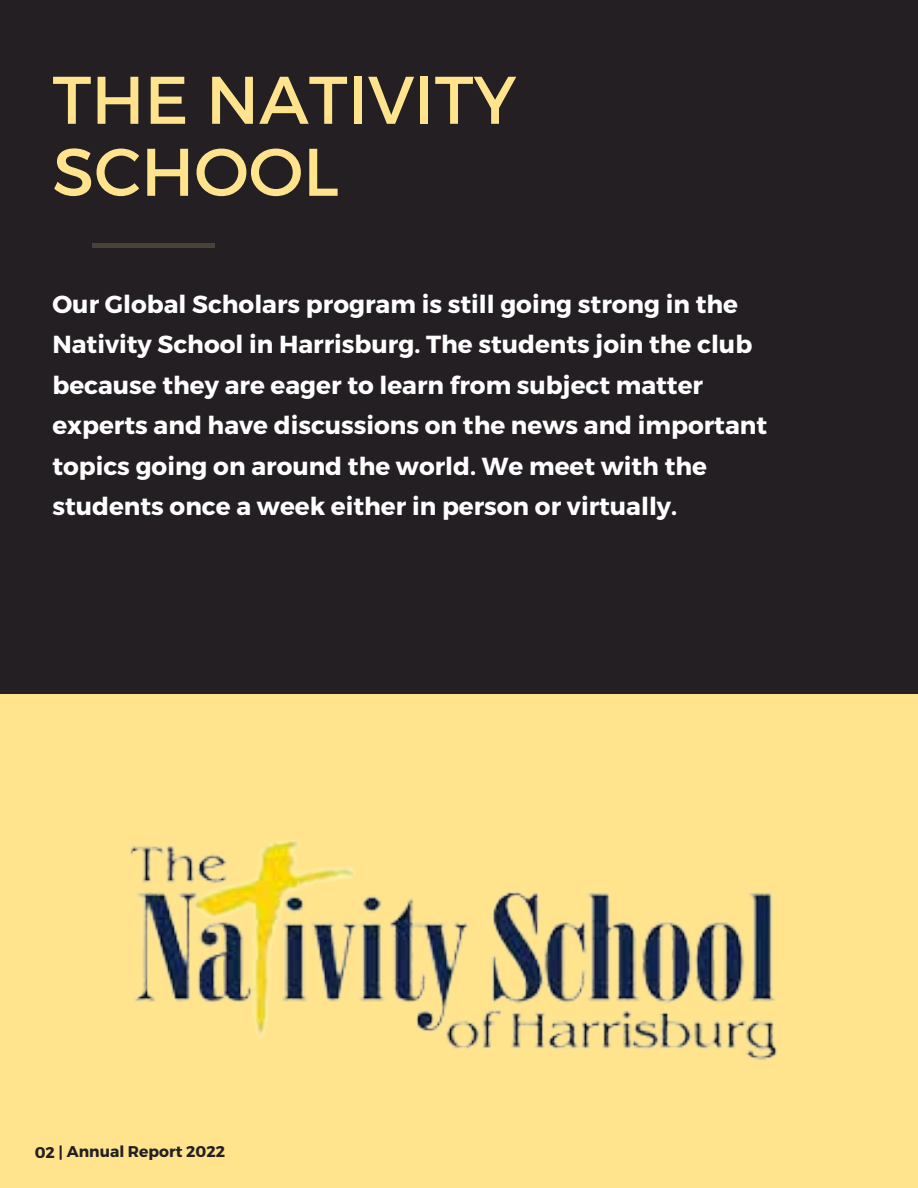
<style>
.page{position:relative;width:918px;height:1188px;background:#241f22}
.page>*{position:absolute;margin:0;border:0;box-sizing:border-box;transform-origin:0 0}
.t1{font:67.2px/72px "Montserrat";color:#ffe48d}
.t2{font:700 24.6px/40.5px "Montserrat";color:#fff}
.t3{font:700 15.6px "Montserrat";letter-spacing:-.005em;color:#241f22}
</style>
<div class="page">
<div style="left:93px;top:243px;width:122px;height:5px;background:#48423b"></div>
<div style="left:0;top:695px;width:918px;height:493px;background:#ffe48d"></div>
<img style="left:130px;top:840px;width:648px;height:221px">
<p class="t1" style="left:52px;top:61px;width:465px">THE NATIVITY<br>SCHOOL</p>
<p class="t2" style="left:52px;top:283px;width:716px">Our Global Scholars program is still going strong in the Nativity School in Harrisburg. The students join the club because they are eager to learn from subject matter experts and have discussions on the news and important topics going on around the world. We meet with the students once a week either in person or virtually.</p>
<p class="t3" style="left:35px;top:1142px;width:192px">02 | Annual Report 2022</p>
</div>
